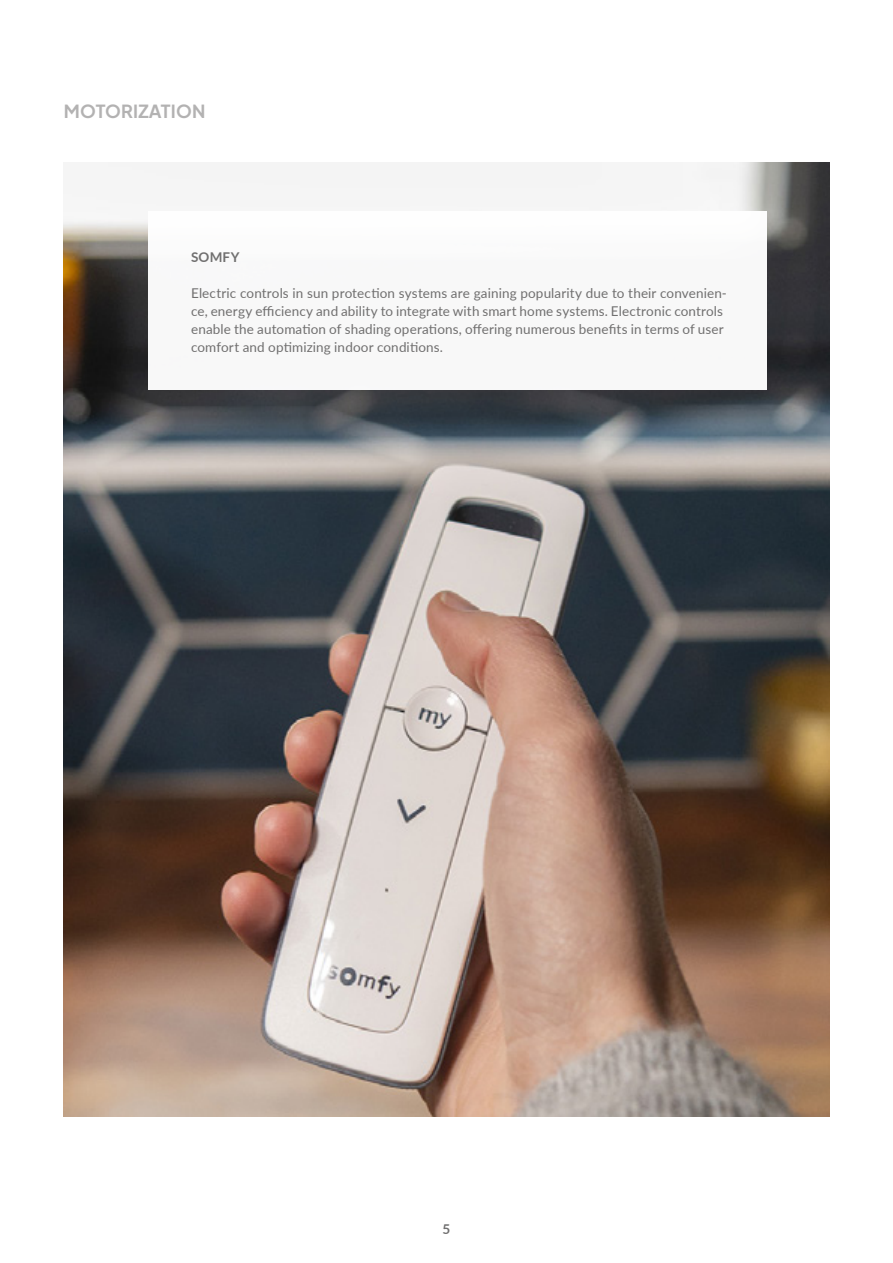
<style>
.page{position:relative;width:893px;height:1263px;background:#fff}
.page>*{position:absolute;margin:0;border:0;box-sizing:border-box;transform-origin:0 0}
.t1{font:700 18px "Plus Jakarta Sans";letter-spacing:.01em;color:#b3b2b2}
.t2{font:13.5px/18px "Lato";letter-spacing:.01em;color:#706f6f}
.t3{font:700 13.5px "Lato";letter-spacing:.01em;color:#706f6f}
</style>
<div class="page">
<img style="left:64px;top:163px;width:765px;height:954px">
<div style="left:148px;top:211px;width:618px;height:178px;background:#f8f8f8"></div>
<h1 class="t1" style="left:64px;top:95px;width:143px">MOTORIZATION</h1>
<p class="t3" style="left:191px;top:247px;width:50px">SOMFY</p>
<p class="t2" style="left:191px;top:283px;width:537px">Electric controls in sun protection systems are gaining popularity due to their convenien&shy;ce, energy efficiency and ability to integrate with smart home systems. Electronic controls enable the automation of shading operations, offering numerous benefits in terms of user comfort and optimizing indoor conditions.</p>
<p class="t3" style="left:443px;top:1219px;width:9px">5</p>
</div>
